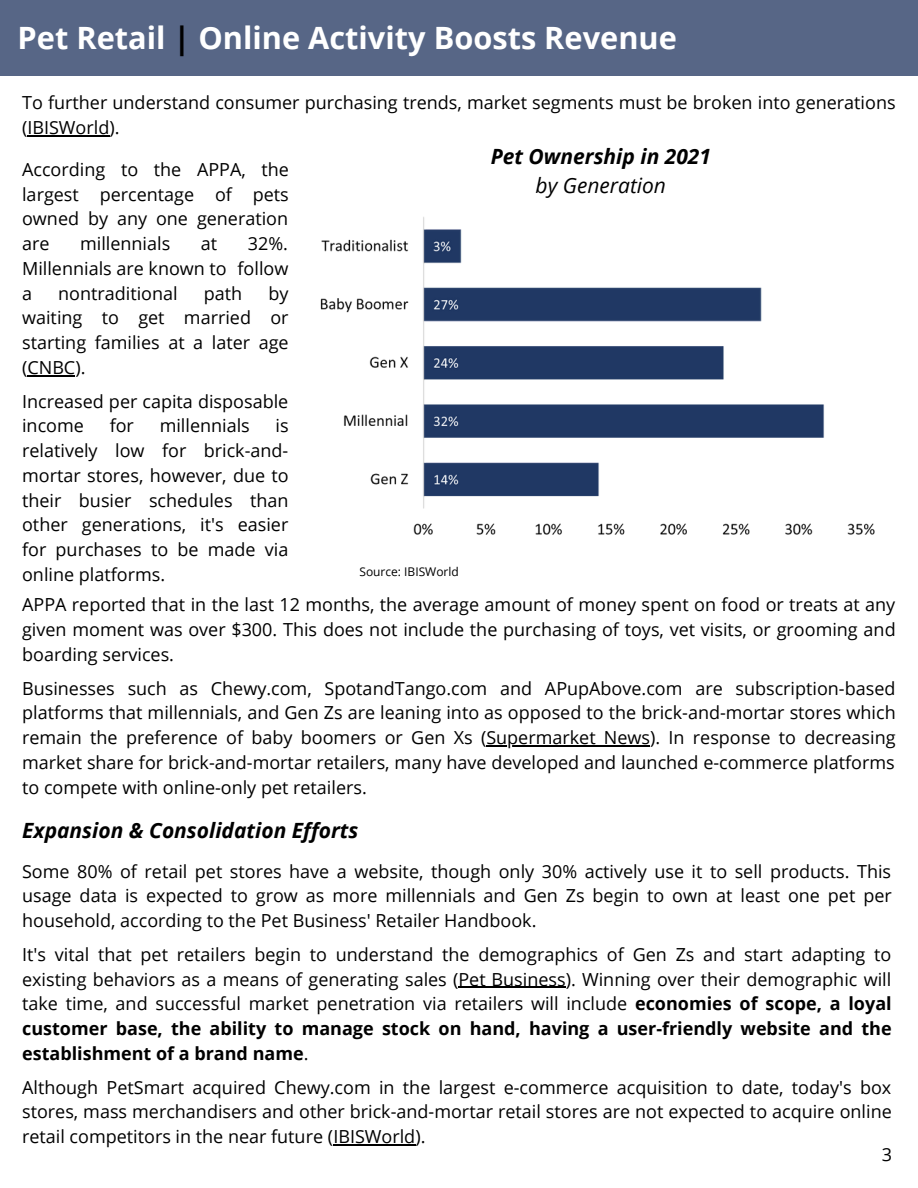
<style>
.page{position:relative;width:918px;height:1188px;background:#fff}
.page>*{position:absolute;margin:0;border:0;box-sizing:border-box;transform-origin:0 0}
.t1{font:700 30.75px "Open Sans";color:#fff}
.t2{font:italic 700 21px "Open Sans";color:#000}
.t3{font:italic 21px "Open Sans";color:#000}
.t4{font:18px/24.8px "Open Sans";color:#000;text-align:justify}
.t5{font:12px "Open Sans";color:#000}
.s1{color:#000}
.s2{font-weight:700}
</style>
<div class="page">
<img style="left:320px;top:217px;width:555px;height:318px">
<hr style="left:27px;top:135px;width:82px;height:1px;background:#000">
<hr style="left:27px;top:375px;width:48px;height:1px;background:#000">
<hr style="left:486px;top:745px;width:164px;height:1px;background:#000">
<hr style="left:458px;top:987px;width:108px;height:1px;background:#000">
<hr style="left:333px;top:1144px;width:82px;height:1px;background:#000">
<div style="left:0;top:0;width:918px;height:75px;background:#576686"></div>
<h1 class="t1" style="left:18px;top:16px;width:661px">Pet Retail <span class="s1">|</span> Online Activity Boosts Revenue</h1>
<p class="t4" style="left:22px;top:90px;width:875px">To further understand consumer purchasing trends, market segments must be broken into generations (IBISWorld).</p>
<p class="t4" style="left:22px;top:156px;width:268px">According to the APPA, the largest percentage of pets owned by any one generation are</p>
<p class="t2" style="left:491px;top:142px;width:222px">Pet Ownership in 2021</p>
<p class="t3" style="left:536px;top:171px;width:132px">by Generation</p>
<p class="t4" style="left:80px;top:231px;width:92px">millennials</p>
<p class="t4" style="left:201px;top:231px;width:18px">at</p>
<p class="t4" style="left:22px;top:231px;width:268px;text-indent:226px">32%.<br>Millennials are known to follow a</p>
<p class="t4" style="left:22px;top:280px;width:268px;text-indent:246px">by waiting to get married or starting families at a later age (CNBC).</p>
<p class="t4" style="left:22px;top:388px;width:268px">Increased per capita disposable income</p>
<p class="t4" style="left:58px;top:280px;width:121px">nontraditional</p>
<p class="t4" style="left:204px;top:280px;width:40px">path</p>
<p class="t4" style="left:110px;top:413px;width:26px">for</p>
<p class="t4" style="left:160px;top:413px;width:92px">millennials</p>
<p class="t4" style="left:22px;top:413px;width:268px;text-indent:254px">is relatively low for brick-and&shy;mortar stores, however, due to their busier schedules than other generations, it's easier for purchases to be made via online platforms.</p>
<p class="t5" style="left:359px;top:564px;width:101px">Source: IBISWorld</p>
<p class="t4" style="left:22px;top:592px;width:875px">APPA reported that in the last 12 months, the average amount of money spent on food or treats at any given moment was over $300. This does not include the purchasing of toys, vet visits, or grooming and boarding services.</p>
<p class="t4" style="left:22px;top:675px;width:875px">Businesses such as Chewy.com, SpotandTango.com and APupAbove.com are subscription-based platforms that millennials, and Gen Zs are leaning into as opposed to the brick-and-mortar stores which remain the preference of baby boomers or Gen Xs (Supermarket News). In response to decreasing market share for brick-and-mortar retailers, many have developed and launched e-commerce platforms to compete with online-only pet retailers.</p>
<p class="t2" style="left:22px;top:815px;width:338px">Expansion &amp; Consolidation Efforts</p>
<p class="t4" style="left:22px;top:858px;width:871px">Some 80% of retail pet stores have a website, though only 30% actively use it to sell products. This usage data is expected to grow as more millennials and Gen Zs begin to own at least one pet per household, according to the Pet Business' Retailer Handbook.</p>
<p class="t4" style="left:22px;top:941px;width:871px">It's vital that pet retailers begin to understand the demographics of Gen Zs and start adapting to existing behaviors as a means of generating sales (Pet Business). Winning over their demographic will take time, and successful market penetration via retailers will include <span class="s2">economies of scope, a loyal customer base, the ability to manage stock on hand, having a user-friendly website and the establishment of a brand name</span>.</p>
<p class="t4" style="left:22px;top:1074px;width:871px">Although PetSmart acquired Chewy.com in the largest e-commerce acquisition to date, today's box stores, mass merchandisers and other brick-and-mortar retail stores are not expected to acquire online retail competitors in the near future (IBISWorld).</p>
<p class="t4" style="left:882px;top:1141px;width:12px">3</p>
</div>
